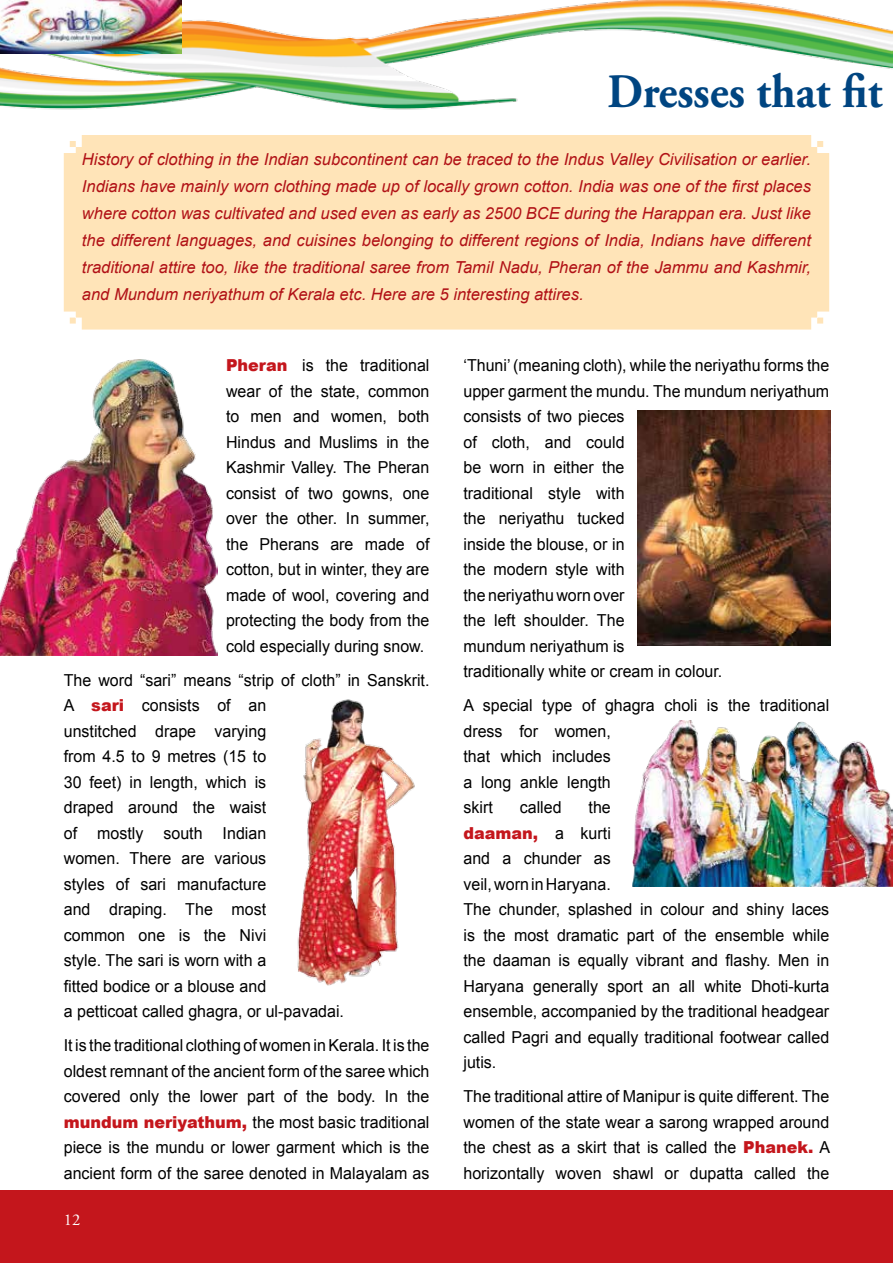
<style>
.page{position:relative;width:893px;height:1263px;background:#fff}
.page>*{position:absolute;margin:0;border:0;box-sizing:border-box;transform-origin:0 0}
.t1{font:700 48px "Adobe Garamond";color:#004581;scale:.94 1}
.t2{font:16.5px/25.5px "Arial";color:#000}
.t3{font:italic 16.5px/27px "Arial";color:#b11116;text-align:justify}
.t4{font:16.5px "Adobe Garamond";color:#fff}
.s1{font-weight:900;color:#c4161c}
</style>
<div class="page">
<div style="left:64px;top:135px;width:765px;height:195px;background:#ffe4b8"></div>
<div style="left:0;top:1191px;width:893px;height:72px;background:#c4161c"></div>
<img style="left:0;top:359px;width:217px;height:296px">
<img style="left:297px;top:699px;width:118px;height:287px">
<img style="left:637px;top:410px;width:193px;height:235px">
<img style="left:632px;top:721px;width:261px;height:165px">
<img style="left:0;top:0;width:893px;height:110px">
<img style="left:0;top:0;width:181px;height:53px">
<h1 class="t1" style="left:607px;top:66px;width:294px">Dresses that fit</h1>
<p class="t3" style="left:82px;top:146px;width:731px">History of clothing in the Indian subcontinent can be traced to the Indus Valley Civilisation or earlier.<br>Indians have mainly worn clothing made up of locally grown cotton. India was one of the first places where cotton was cultivated and used even as early as 2500 BCE during the Harappan era. Just like the different languages, and cuisines belonging to different regions of India, Indians have different traditional attire too, like the traditional saree from Tamil Nadu, Pheran of the Jammu and Kashmir, and Mundum neriyathum of Kerala etc. Here are 5 interesting attires.</p>
<p class="t2" style="left:226px;top:353px;width:205px;text-align:justify"><span class="s1">Pheran</span> is the traditional wear of the state, common to men and women, both Hindus and Muslims in the Kashmir Valley. The Pheran consist of two gowns, one over the other. In summer, the Pherans are made of cotton, but in winter, they are made of wool, covering and protecting the body from the cold especially during snow.</p>
<p class="t2" style="left:64px;top:667px;width:367px">The word “sari” means “strip of cloth” in Sanskrit.<br>A <span class="s1">sari</span> consists of an<br>unstitched drape varying<br>from 4.5 to 9 metres (15 to<br>30 feet) in length, which is<br>draped around the waist<br>of mostly south Indian<br>women. There are various<br>styles of sari manufacture<br>and draping. The most<br>common one is the Nivi<br>style. The sari is worn with a<br>fitted bodice or a blouse and<br>a petticoat called ghagra, or ul-pavadai.</p>
<p class="t2" style="left:64px;top:1033px;width:367px;text-align:justify">It is the traditional clothing of women in Kerala. It is the oldest remnant of the ancient form of the saree which covered only the lower part of the body. In the <span class="s1">mundum neriyathum,</span> the most basic traditional piece is the mundu or lower garment which is the ancient form of the saree denoted in Malayalam as</p>
<p class="t4" style="left:64px;top:1210px;width:18px">12</p>
<p class="t2" style="left:463px;top:353px;width:367px">‘Thuni’ (meaning cloth), while the neriyathu forms the upper garment the mundu. The mundum neriyathum consists of two pieces<br>of cloth, and could<br>be worn in either the<br>traditional style with<br>the neriyathu tucked<br>inside the blouse, or in<br>the modern style with<br>the neriyathu worn over<br>the left shoulder. The<br>mundum neriyathum is<br>traditionally white or cream in colour.</p>
<p class="t2" style="left:463px;top:693px;width:367px">A special type of ghagra choli is the traditional dress for women,<br>that which includes<br>a long ankle length<br>skirt</p>
<p class="t2" style="left:463px;top:795px;width:367px;text-indent:125px">the<br><span class="s1">daaman,</span> a kurti<br>and a chunder as<br>veil, worn in Haryana.<br>The chunder, splashed in colour and shiny laces is the most dramatic part of the ensemble while the daaman is equally vibrant and flashy. Men in<br>Haryana generally sport an all white Dhoti-kurta ensemble, accompanied by the traditional headgear called Pagri and equally traditional footwear called jutis.</p>
<p class="t2" style="left:463px;top:1084px;width:368px;text-align:justify">The traditional attire of Manipur is quite different. The women of the state wear a sarong wrapped around the chest as a skirt that is called the <span class="s1">Phanek.</span> A horizontally woven shawl or dupatta called the</p>
<p class="t2" style="left:520px;top:795px;width:43px">called</p>
</div>
